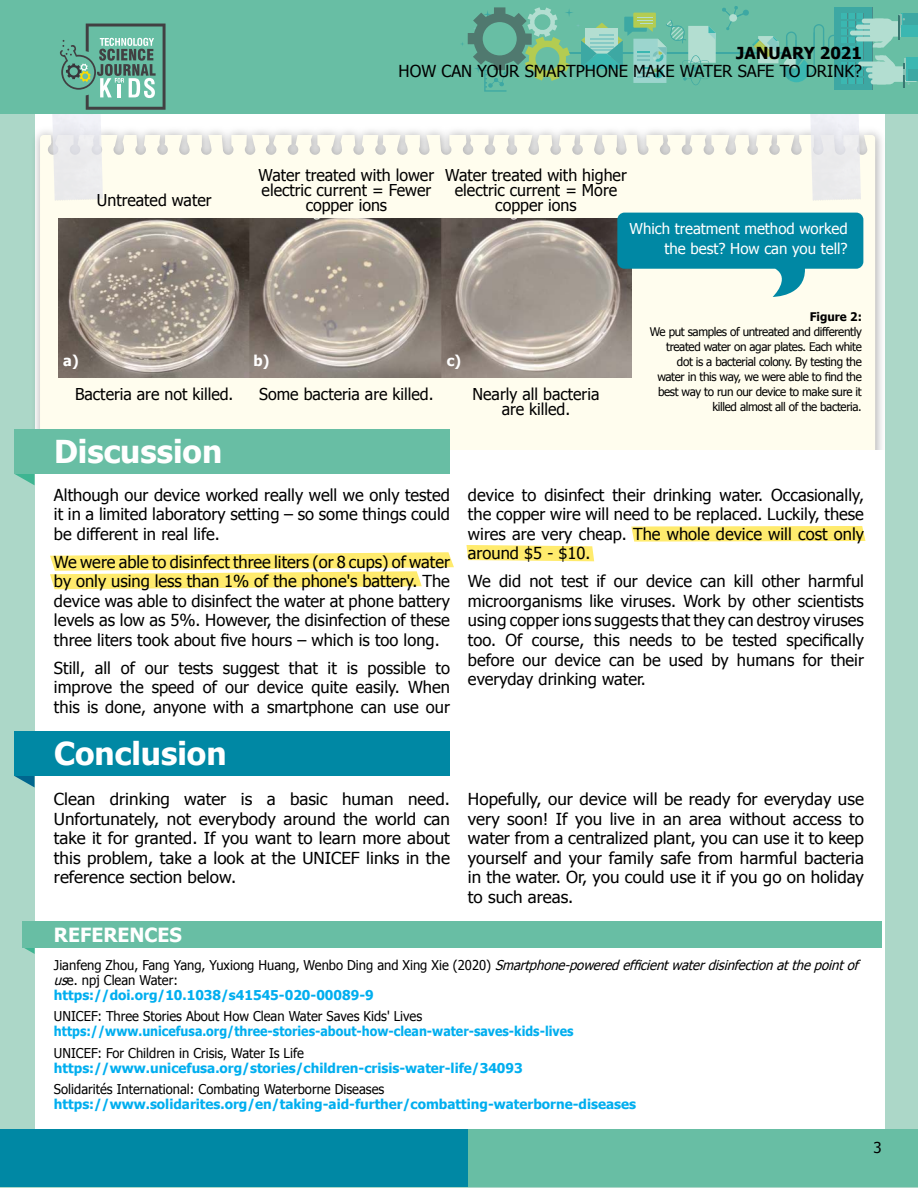
<style>
.page{position:relative;width:918px;height:1188px;background:#acd7c8}
.page>*{position:absolute;margin:0;border:0;box-sizing:border-box;transform-origin:0 0}
.t1{font:700 31.5px "Tahoma";color:#fff}
.t2{font:700 19.5px "Tahoma";color:#fff}
.t3{font:16.5px/19.5px "Tahoma";color:#000;text-align:justify}
.t4{font:700 16.5px "Tahoma";color:#000}
.t5{font:16.35px/15px "Tahoma";color:#000;text-align:center}
.t6{font:15px/19.5px "Tahoma";color:#fff;text-align:right}
.t7{font:15px "Tahoma";color:#000}
.t8{font:700 14.85px "Tahoma";color:#fff}
.t9{font:13.5px/15px "Tahoma";color:#000;scale:.96 1}
.t10{font:700 13.5px "Tahoma";color:#00aeef}
.t11{font:700 13.5px "Tahoma";color:#00aeef;scale:.92 1}
.t12{font:11.85px/15px "Tahoma";letter-spacing:-.03em;color:#000;text-align:right}
.t13{font:700 11.85px "Tahoma";color:#000}
.s1{font-style:italic}
.s2{font-weight:700;color:#00aeef}
</style>
<div class="page">
<div style="left:35px;top:1px;width:849px;height:1140px;background:#fff"></div>
<div style="left:451px;top:1129px;width:467px;height:58px;background:#68bea4"></div>
<div style="left:0;top:1129px;width:468px;height:58px;background:#0088a4"></div>
<div style="left:0;top:0;width:918px;height:113px;background:#68bea4"></div>
<svg style="left:14px;top:776px;width:21px;height:11px"></svg>
<div style="left:14px;top:731px;width:436px;height:45px;background:#0088a4"></div>
<img style="left:35px;top:122px;width:850px;height:327px">
<div style="left:40px;top:135px;width:835px;height:314px;background:#fffdee"></div>
<img style="left:810px;top:114px;width:51px;height:87px">
<hr style="left:560px;top:52px;width:224px;height:1px;background:#1293a3">
<svg style="left:834px;top:7px;width:38px;height:83px"></svg>
<hr style="left:866px;top:68px;width:23px;height:4px;background:#b3ded1;border-radius:2px">
<div style="left:872px;top:62px;width:24px;height:22px;background:#b3ded1;border-radius:6px"></div>
<hr style="left:871px;top:80px;width:16px;height:4px;background:#b3ded1;border-radius:2px">
<svg style="left:868px;top:74px;width:23px;height:4px"></svg>
<hr style="left:858px;top:62px;width:23px;height:4px;background:#b3ded1;border-radius:2px">
<div style="left:870px;top:19px;width:23px;height:22px;background:#b3ded1;border-radius:6px"></div>
<hr style="left:862px;top:19px;width:23px;height:4px;background:#b3ded1;border-radius:2px">
<hr style="left:856px;top:25px;width:23px;height:4px;background:#b3ded1;border-radius:2px">
<hr style="left:856px;top:37px;width:23px;height:4px;background:#b3ded1;border-radius:2px">
<hr style="left:850px;top:31px;width:23px;height:4px;background:#b3ded1;border-radius:2px">
<div style="left:906px;top:57px;width:12px;height:24px;background:#3bb7b1"></div>
<div style="left:908px;top:69px;width:10px;height:12px;background:#3da8a3"></div>
<svg style="left:875px;top:55px;width:42px;height:32px"></svg>
<div style="left:902px;top:13px;width:16px;height:23px;background:#3bb7b1"></div>
<div style="left:903px;top:13px;width:15px;height:12px;background:#3da8a3"></div>
<svg style="left:873px;top:14px;width:36px;height:34px"></svg>
<svg style="left:722px;top:6px;width:142px;height:78px"></svg>
<svg style="left:461px;top:7px;width:255px;height:85px"></svg>
<svg style="left:23px;top:947px;width:12px;height:7px"></svg>
<div style="left:22px;top:921px;width:859px;height:26px;background:#68bea4"></div>
<svg style="left:15px;top:474px;width:20px;height:11px"></svg>
<div style="left:14px;top:429px;width:436px;height:45px;background:#68bea4"></div>
<img style="left:59px;top:219px;width:572px;height:159px">
<svg style="left:617px;top:213px;width:246px;height:84px;background:#4ca9b7"></svg>
<svg style="left:50px;top:552px;width:404px;height:37px"></svg>
<svg style="left:631px;top:526px;width:235px;height:16px;background:#ffec77"></svg>
<svg style="left:466px;top:545px;width:128px;height:16px;background:#ffec78"></svg>
<svg style="left:52px;top:24px;width:114px;height:177px"></svg>
<p class="t4" style="left:736px;top:42px;width:127px">January 2021</p>
<p class="t3" style="left:399px;top:61px;width:465px">HOW CAN YOUR SMARTPHONE MAKE WATER SAFE TO DRINK?</p>
<p class="t5" style="left:97px;top:191px;width:116px">Untreated water</p>
<p class="t5" style="left:259px;top:167px;width:177px">Water treated with lower electric current = Fewer copper ions</p>
<p class="t5" style="left:445px;top:167px;width:183px">Water treated with higher electric current = More copper ions</p>
<p class="t6" style="left:629px;top:218px;width:220px">Which treatment method worked the best? How can you tell?</p>
<p class="t8" style="left:63px;top:350px;width:17px">a)</p>
<p class="t8" style="left:254px;top:350px;width:17px">b)</p>
<p class="t8" style="left:447px;top:350px;width:16px">c)</p>
<p class="t5" style="left:75px;top:386px;width:160px">Bacteria are not killed.</p>
<p class="t5" style="left:259px;top:386px;width:176px">Some bacteria are killed.</p>
<p class="t5" style="left:473px;top:386px;width:128px">Nearly all bacteria are killed.</p>
<h1 class="t1" style="left:54px;top:430px;width:170px">Discussion</h1>
<p class="t13" style="left:810px;top:308px;width:54px">Figure 2:</p>
<p class="t12" style="left:650px;top:324px;width:213px">We put samples of untreated and differently treated water on agar plates. Each white dot is a bacterial colony. By testing the water in this way, we were able to find the best way to run our device to make sure it killed almost all of the bacteria.</p>
<p class="t3" style="left:54px;top:484px;width:398px">Although our device worked really well we only tested it in a limited laboratory setting – so some things could be different in real life.</p>
<p class="t3" style="left:54px;top:551px;width:398px">We were able to disinfect three liters (or 8 cups) of water by only using less than 1% of the phone's battery. The device was able to disinfect the water at phone battery levels as low as 5%. However, the disinfection of these three liters took about five hours – which is too long.</p>
<p class="t3" style="left:54px;top:657px;width:398px">Still, all of our tests suggest that it is possible to improve the speed of our device quite easily. When this is done, anyone with a smartphone can use our</p>
<p class="t3" style="left:468px;top:484px;width:398px">device to disinfect their drinking water. Occasionally, the copper wire will need to be replaced. Luckily, these wires are very cheap. The whole device will cost only around $5 - $10.</p>
<p class="t3" style="left:468px;top:571px;width:398px">We did not test if our device can kill other harmful microorganisms like viruses. Work by other scientists using copper ions suggests that they can destroy viruses too. Of course, this needs to be tested specifically before our device can be used by humans for their everyday drinking water.</p>
<h1 class="t1" style="left:54px;top:732px;width:174px">Conclusion</h1>
<p class="t3" style="left:54px;top:789px;width:398px">Clean drinking water is a basic human need.<br>Unfortunately, not everybody around the world can take it for granted. If you want to learn more about this problem, take a look at the UNICEF links in the reference section below.</p>
<p class="t3" style="left:468px;top:789px;width:398px">Hopefully, our device will be ready for everyday use very soon! If you live in an area without access to water from a centralized plant, you can use it to keep yourself and your family safe from harmful bacteria in the water. Or, you could use it if you go on holiday to such areas.</p>
<p class="t2" style="left:54px;top:921px;width:52px">REFEREN</p>
<p class="t2" style="left:145px;top:921px;width:39px">CES</p>
<p class="t9" style="left:54px;top:957px;width:844px">Jianfeng Zhou, Fang Yang, Yuxiong Huang, Wenbo Ding and Xing Xie (2020) <span class="s1">Smartphone-poweredefficientwaterdisinfectionatthepointof us</span>e. npj Clean Water:<br><span class="s2">https://doi.org/10.1038/s41545-020-00089-9</span></p>
<p class="t9" style="left:54px;top:1008px;width:385px">UNICEF: Three Stories About How Clean Water Saves Kids' Lives</p>
<p class="t11" style="left:54px;top:1022px;width:566px">https://www.unicefusa.org/three-stories-about-how-clean-water-saves-kids-lives</p>
<p class="t9" style="left:54px;top:1044px;width:262px">UNICEF: For Children in Crisis, Water Is Life</p>
<p class="t10" style="left:54px;top:1058px;width:470px">https://www.unicefusa.org/stories/children-crisis-water-life/34093</p>
<p class="t9" style="left:54px;top:1081px;width:346px">Solidarités International: Combating Waterborne Diseases</p>
<p class="t10" style="left:54px;top:1095px;width:584px">https://www.solidarites.org/en/taking-aid-further/combatting-waterborne-diseases</p>
<p class="t7" style="left:874px;top:1137px;width:10px">3</p>
</div>
